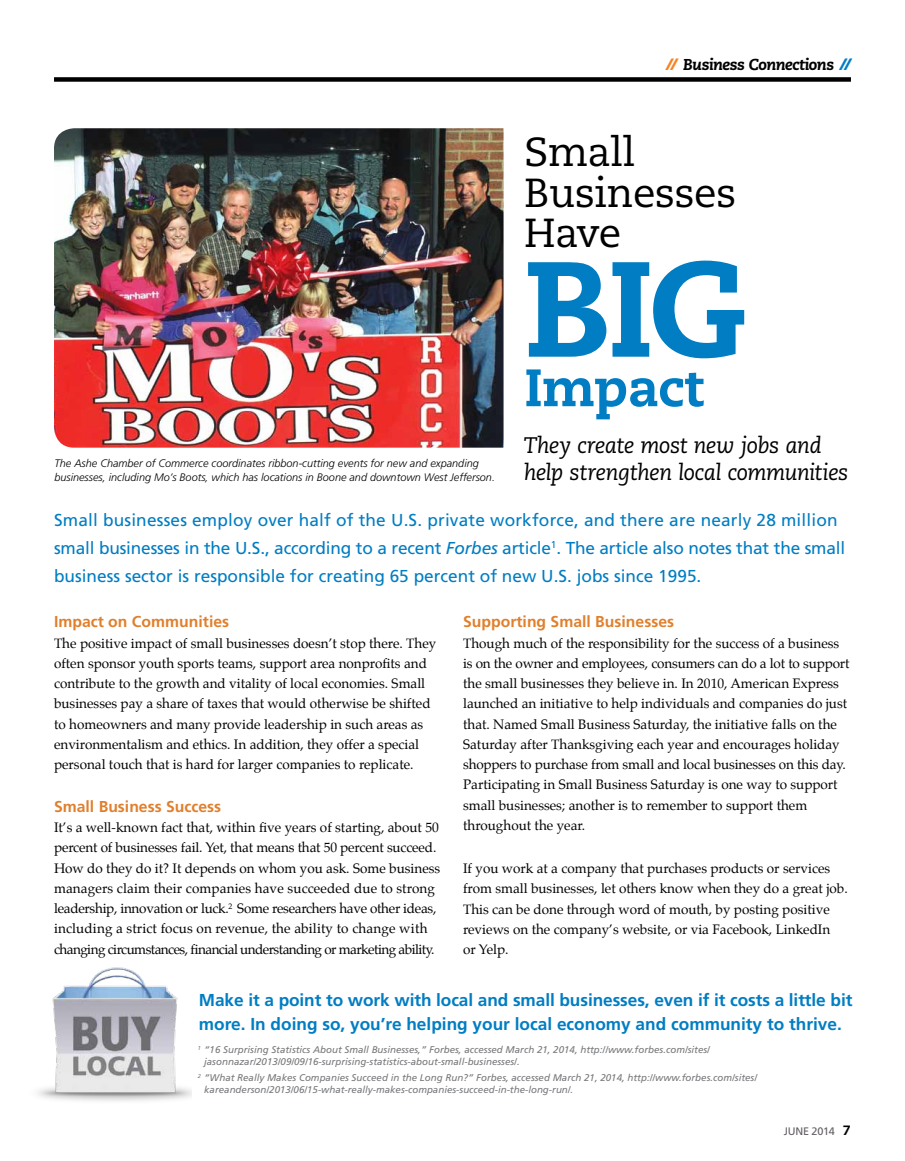
<style>
.page{position:relative;width:905px;height:1161px;background:#fff}
.page>*{position:absolute;margin:0;border:0;box-sizing:border-box;transform-origin:0 0}
.t1{font:800 135px "Caecilia LT Std";color:#007dc3}
.t2{font:800 52.5px "Caecilia LT Std";letter-spacing:-.015em;color:#007dc3}
.t3{font:40.5px/40.5px "Caecilia LT Std";letter-spacing:-.015em;color:#000}
.t4{font:italic 22.5px/27px "Caecilia LT Std";letter-spacing:-.02em;color:#000}
.t5{font:17.25px/27.8px "Frutiger";color:#007dc3}
.t6{font:700 17.25px/24px "Frutiger";letter-spacing:-.005em;color:#007dc3}
.t7{font:700 15.75px "Frutiger";color:#e0802d}
.t8{font:italic 800 15.75px "Caecilia LT Std";letter-spacing:-.035em;color:#000}
.t9{font:13.5px/20.2px "Palatino";color:#000}
.t10{font:italic 300 10.8px/13.5px "Frutiger";color:#000}
.t11{font:10.8px "Frutiger";letter-spacing:-.02em;color:#625f63}
.t12{font:italic 9.75px/12px "Frutiger";color:#77787b}
.s1{font-family:"Hermes";font-weight:900;color:#f58427}
.s2{font-family:"Hermes";font-weight:900;color:#007dc3}
.s3{font-style:italic}
.s4{font-family:"Caecilia LT Std";font-weight:800;font-size:13.5px;color:#000}
</style>
<div class="page">
<div style="left:54px;top:77px;width:796px;height:5px;background:#000"></div>
<img style="left:37px;top:967px;width:155px;height:134px">
<img style="left:54px;top:128px;width:449px;height:320px">
<p class="t10" style="left:54px;top:457px;width:442px">The Ashe Chamber of Commerce coordinates ribbon-cutting events for new and expanding businesses, including Mo’s Boots, which has locations in Boone and downtown West Jefferson.</p>
<p class="t8" style="left:667px;top:56px;width:185px"><span class="s1">//</span> Business Connections <span class="s2">//</span></p>
<h3 class="t3" style="left:524px;top:133px;width:214px">Small<br>Businesses<br>Have</h3>
<h1 class="t1" style="left:524px;top:226px;width:223px">BIG</h1>
<h2 class="t2" style="left:524px;top:355px;width:180px">Impact</h2>
<h3 class="t4" style="left:523px;top:432px;width:326px">They create most new jobs and help strengthen local communities</h3>
<p class="t5" style="left:54px;top:506px;width:792px">Small businesses employ over half of the U.S. private workforce, and there are nearly 28 million small businesses in the U.S., according to a recent <span class="s3">Forbes</span> article<sup>1</sup>. The article also notes that the small business sector is responsible for creating 65 percent of new U.S. jobs since 1995.</p>
<p class="t7" style="left:54px;top:613px;width:177px">Impact on Communities</p>
<p class="t9" style="left:54px;top:633px;width:384px">The positive impact of small businesses doesn’t stop there. They often sponsor youth sports teams, support area nonprofits and contribute to the growth and vitality of local economies. Small businesses pay a share of taxes that would otherwise be shifted to homeowners and many provide leadership in such areas as environmentalism and ethics. In addition, they offer a special personal touch that is hard for larger companies to replicate.</p>
<p class="t7" style="left:54px;top:797px;width:169px">Small Business Success</p>
<p class="t9" style="left:54px;top:817px;width:388px">It’s a well-known fact that, within five years of starting, about 50 percent of businesses fail. Yet, that means that 50 percent succeed.<br>How do they do it? It depends on whom you ask. Some business managers claim their companies have succeeded due to strong leadership, innovation or luck.<sup>2</sup> Some researchers have other ideas, including a strict focus on revenue, the ability to change with changing circumstances, financial understanding or marketing ability.</p>
<p class="t7" style="left:463px;top:613px;width:212px">Supporting Small Businesses</p>
<p class="t9" style="left:463px;top:633px;width:388px">Though much of the responsibility for the success of a business is on the owner and employees, consumers can do a lot to support the small businesses they believe in. In 2010, American Express launched an initiative to help individuals and companies do just that. Named Small Business Saturday, the initiative falls on the Saturday after Thanksgiving each year and encourages holiday shoppers to purchase from small and local businesses on this day.<br>Participating in Small Business Saturday is one way to support small businesses; another is to remember to support them throughout the year.</p>
<p class="t9" style="left:463px;top:858px;width:386px">If you work at a company that purchases products or services from small businesses, let others know when they do a great job.<br>This can be done through word of mouth, by posting positive reviews on the company’s website, or via Facebook, LinkedIn<br>or Yelp.</p>
<p class="t6" style="left:199px;top:988px;width:655px">Make it a point to work with local and small businesses, even if it costs a little bit more. In doing so, you’re helping your local economy and community to thrive.</p>
<p class="t12" style="left:204px;top:1044px;width:507px;text-indent:-6px"><sup>1</sup> “16 Surprising Statistics About Small Businesses,” Forbes, accessed March 21, 2014, http://www.forbes.com/sites/ jasonnazar/2013/09/09/16-surprising-statistics-about-small-businesses/.</p>
<p class="t12" style="left:204px;top:1072px;width:554px;text-indent:-6px"><sup>2</sup> “What Really Makes Companies Succeed in the Long Run?” Forbes, accessed March 21, 2014, http://www.forbes.com/sites/ kareanderson/2013/06/15-what-really-makes-companies-succeed-in-the-long-run/.</p>
<p class="t11" style="left:783px;top:1125px;width:69px">JUNE 2014 <span class="s4">7</span></p>
</div>
